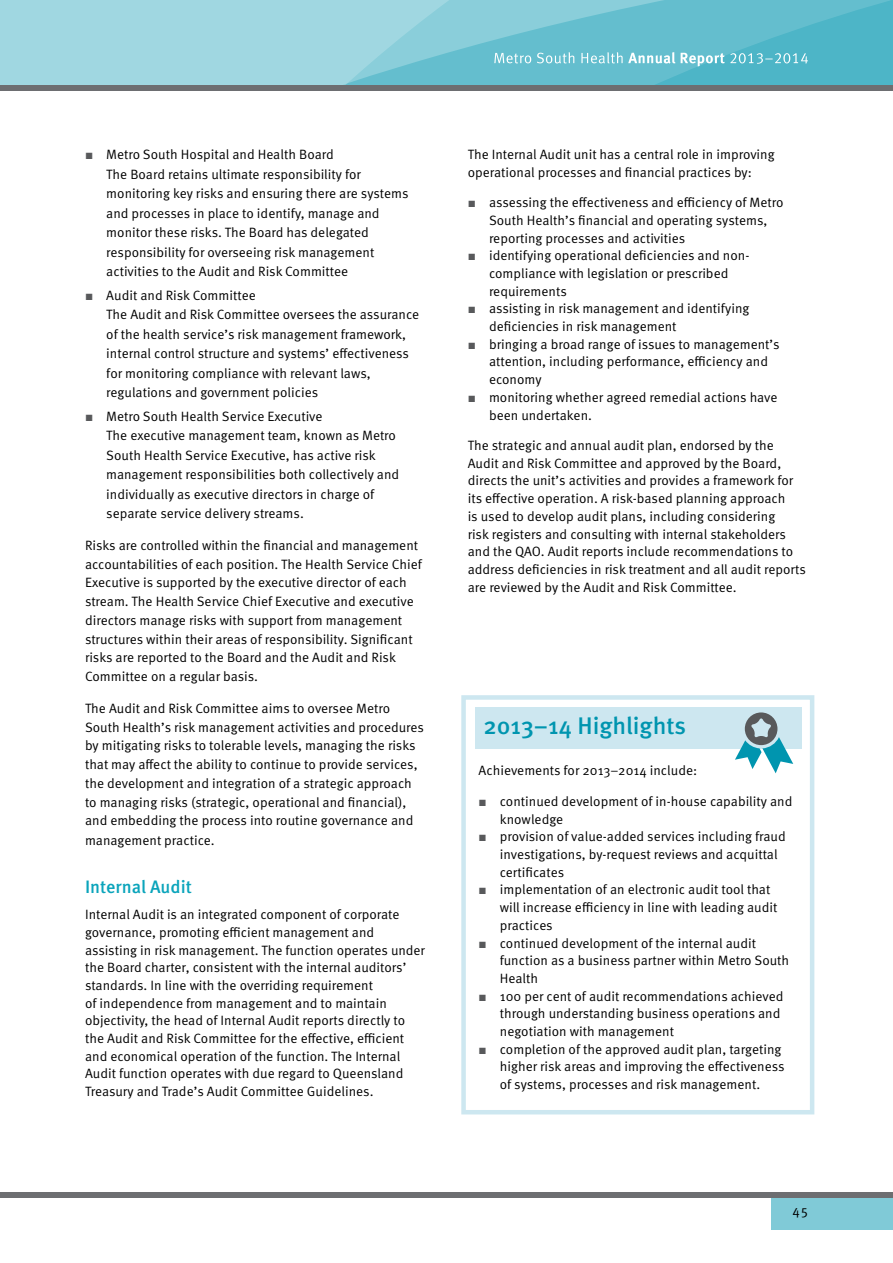
<style>
.page{position:relative;width:893px;height:1263px;background:#fff}
.page>*{position:absolute;margin:0;border:0;box-sizing:border-box;transform-origin:0 0}
.t1{font:500 24px "Meta OT";color:#0095af}
.t2{font:500 18px "Meta OT";color:#0aa4bb}
.t3{font:13.5px/17.7px "Meta OT Norm";color:#000}
.s1{font-family:"Arial";color:#58595b}
</style>
<div class="page">
<div style="left:772px;top:1195px;width:121px;height:35px;background:#80cad7"></div>
<div style="left:0;top:1192px;width:893px;height:6px;background:#6d6e71"></div>
<svg style="left:836px;top:0;width:57px;height:85px;background:#4fb5c7"></svg>
<svg style="left:0;top:0;width:836px;height:85px;background:#85cbd8"></svg>
<svg style="left:494px;top:52px;width:314px;height:14px;background:#7fc9d6"></svg>
<div style="left:0;top:85px;width:893px;height:6px;background:#6d6e71"></div>
<div style="left:461px;top:695px;width:353px;height:419px;border:4px solid #cde7f0"></div>
<div style="left:475px;top:707px;width:327px;height:42px;background:#cde7f0"></div>
<svg style="left:735px;top:712px;width:58px;height:61px"></svg>
<p class="t3" style="left:106px;top:145px;width:304px;line-height:19.5px;text-indent:-21px"><span class="s1">■</span> Metro South Hospital and Health Board<br>The Board retains ultimate responsibility for monitoring key risks and ensuring there are systems and processes in place to identify, manage and monitor these risks. The Board has delegated responsibility for overseeing risk management activities to the Audit and Risk Committee</p>
<p class="t3" style="left:106px;top:285px;width:314px;line-height:19.5px;text-indent:-21px"><span class="s1">■</span> Audit and Risk Committee<br>The Audit and Risk Committee oversees the assurance of the health service’s risk management framework, internal control structure and systems’ effectiveness for monitoring compliance with relevant laws, regulations and government policies</p>
<p class="t3" style="left:106px;top:407px;width:294px;line-height:19.5px;text-indent:-21px"><span class="s1">■</span> Metro South Health Service Executive<br>The executive management team, known as Metro South Health Service Executive, has active risk management responsibilities both collectively and individually as executive directors in charge of separate service delivery streams.</p>
<p class="t3" style="left:85px;top:536px;width:338px;line-height:18.8px">Risks are controlled within the financial and management accountabilities of each position. The Health Service Chief Executive is supported by the executive director of each stream. The Health Service Chief Executive and executive directors manage risks with support from management structures within their areas of responsibility. Significant risks are reported to the Board and the Audit and Risk Committee on a regular basis.</p>
<p class="t3" style="left:85px;top:699px;width:340px;line-height:18.9px">The Audit and Risk Committee aims to oversee Metro South Health’s risk management activities and procedures by mitigating risks to tolerable levels, managing the risks that may affect the ability to continue to provide services, the development and integration of a strategic approach to managing risks (strategic, operational and financial), and embedding the process into routine governance and management practice.</p>
<h2 class="t2" style="left:85px;top:875px;width:108px">Internal Audit</h2>
<p class="t3" style="left:85px;top:906px;width:341px">Internal Audit is an integrated component of corporate governance, promoting efficient management and assisting in risk management. The function operates under the Board charter, consistent with the internal auditors’ standards. In line with the overriding requirement<br>of independence from management and to maintain objectivity, the head of Internal Audit reports directly to the Audit and Risk Committee for the effective, efficient and economical operation of the function. The Internal Audit function operates with due regard to Queensland Treasury and Trade’s Audit Committee Guidelines.</p>
<p class="t3" style="left:468px;top:146px;width:308px">The Internal Audit unit has a central role in improving operational processes and financial practices by:</p>
<p class="t3" style="left:489px;top:194px;width:296px;text-indent:-21px"><span class="s1">■</span> assessing the effectiveness and efficiency of Metro<br>South Health’s financial and operating systems, reporting processes and activities</p>
<p class="t3" style="left:489px;top:247px;width:262px;text-indent:-21px"><span class="s1">■</span> identifying operational deficiencies and non&shy;compliance with legislation or prescribed requirements</p>
<p class="t3" style="left:489px;top:300px;width:262px;text-indent:-21px"><span class="s1">■</span> assisting in risk management and identifying deficiencies in risk management</p>
<p class="t3" style="left:489px;top:335px;width:292px;text-indent:-21px"><span class="s1">■</span> bringing a broad range of issues to management’s attention, including performance, efficiency and economy</p>
<p class="t3" style="left:489px;top:388px;width:290px;text-indent:-21px"><span class="s1">■</span> monitoring whether agreed remedial actions have been undertaken.</p>
<p class="t3" style="left:468px;top:437px;width:340px">The strategic and annual audit plan, endorsed by the Audit and Risk Committee and approved by the Board, directs the unit’s activities and provides a framework for its effective operation. A risk-based planning approach<br>is used to develop audit plans, including considering<br>risk registers and consulting with internal stakeholders and the QAO. Audit reports include recommendations to address deficiencies in risk treatment and all audit reports are reviewed by the Audit and Risk Committee.</p>
<h1 class="t1" style="left:483px;top:711px;width:204px">2013–14 Highlights</h1>
<p class="t3" style="left:479px;top:762px;width:220px">Achievements for 2013–2014 include:</p>
<p class="t3" style="left:500px;top:792px;width:294px;text-indent:-21px"><span class="s1">■</span> continued development of in-house capability and knowledge</p>
<p class="t3" style="left:500px;top:828px;width:288px;text-indent:-21px"><span class="s1">■</span> provision of value-added services including fraud investigations, by-request reviews and acquittal certificates</p>
<p class="t3" style="left:500px;top:881px;width:279px;text-indent:-21px"><span class="s1">■</span> implementation of an electronic audit tool that will increase efficiency in line with leading audit practices</p>
<p class="t3" style="left:500px;top:934px;width:291px;text-indent:-21px"><span class="s1">■</span> continued development of the internal audit function as a business partner within Metro South<br>Health</p>
<p class="t3" style="left:500px;top:987px;width:285px;text-indent:-21px"><span class="s1">■</span> 100 per cent of audit recommendations achieved through understanding business operations and negotiation with management</p>
<p class="t3" style="left:500px;top:1040px;width:286px;text-indent:-21px"><span class="s1">■</span> completion of the approved audit plan, targeting higher risk areas and improving the effectiveness of systems, processes and risk management.</p>
<p class="t3" style="left:792px;top:1202px;width:17px">45</p>
</div>
